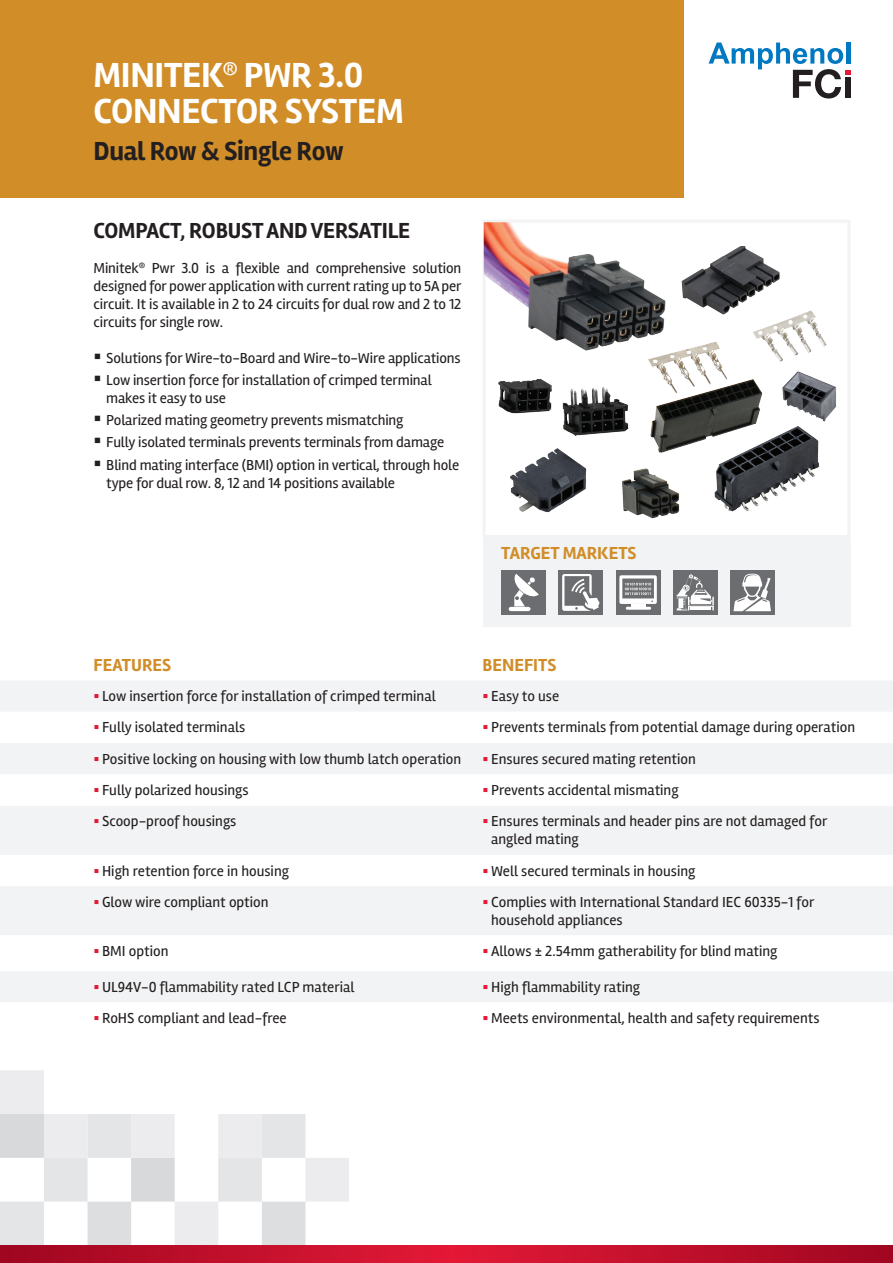
<style>
.page{position:relative;width:893px;height:1263px;background:#fff}
.page>*{position:absolute;margin:0;border:0;box-sizing:border-box;transform-origin:0 0}
.t1{font:700 36px/36px "Rambla";letter-spacing:-.01em;color:#fff}
.t2{font:700 27px "Rambla";letter-spacing:-.01em;color:#231f20}
.t3{font:700 22.5px "Rambla";letter-spacing:-.01em;color:#231f20}
.t4{font:700 18px "Rambla";color:#d18d28}
.t5{font:15px/18px "Rambla";color:#231f20}
.s1{color:#e51836}
</style>
<div class="page">
<svg style="left:0;top:1070px;width:349px;height:175px"></svg>
<div style="left:0;top:681px;width:893px;height:30px;background:#f2f3f4"></div>
<svg style="left:0;top:743px;width:893px;height:259px;fill:#f2f3f4"></svg>
<div style="left:483px;top:220px;width:367px;height:318px;border:3px solid #f2f3f4"></div>
<img style="left:510px;top:467px;width:77px;height:46px">
<img style="left:484px;top:222px;width:292px;height:245px">
<img style="left:600px;top:452px;width:91px;height:86px">
<img style="left:730px;top:296px;width:120px;height:76px">
<img style="left:699px;top:425px;width:120px;height:87px">
<svg style="left:0;top:1245px;width:893px;height:18px;background:#c00f2b"></svg>
<svg style="left:708px;top:43px;width:142px;height:56px"></svg>
<div style="left:845px;top:78px;width:5px;height:20px;background:#231f20"></div>
<div style="left:483px;top:538px;width:367px;height:88px;background:#f2f3f4"></div>
<div style="left:501px;top:570px;width:45px;height:45px;background:#6c6d70"></div>
<hr style="left:509px;top:607px;width:21px;height:4px;background:#fff;border-radius:2px">
<svg style="left:514px;top:574px;width:25px;height:32px"></svg>
<div style="left:615px;top:570px;width:45px;height:45px;background:#6c6d70"></div>
<hr style="left:626px;top:607px;width:25px;height:3px;background:#fff">
<svg style="left:619px;top:575px;width:38px;height:32px"></svg>
<div style="left:0;top:0;width:684px;height:197px;background:#d18d28"></div>
<div style="left:673px;top:570px;width:44px;height:45px;background:#6c6d70"></div>
<svg style="left:676px;top:574px;width:38px;height:37px"></svg>
<div style="left:558px;top:570px;width:45px;height:45px;background:#6c6d70"></div>
<svg style="left:562px;top:574px;width:38px;height:37px"></svg>
<div style="left:730px;top:570px;width:45px;height:45px;background:#6c6d70"></div>
<svg style="left:733px;top:573px;width:38px;height:38px"></svg>
<img style="left:776px;top:364px;width:69px;height:62px">
<p class="t1" style="left:94px;top:58px;width:312px">MINITEK<sup>®</sup> PWR 3.0<br>CONNECTOR SYSTEM</p>
<p class="t2" style="left:94px;top:135px;width:252px">Dual Row &amp; Single Row</p>
<p class="t3" style="left:94px;top:217px;width:318px">COMPACT, ROBUST AND VERSATILE</p>
<p class="t5" style="left:94px;top:259px;width:370px;text-align:justify">Minitek<sup>®</sup> Pwr 3.0 is a flexible and comprehensive solution designed for power application with current rating up to 5A per circuit. It is available in 2 to 24 circuits for dual row and 2 to 12 circuits for single row.</p>
<p class="t5" style="left:94px;top:349px;width:369px">▪ Solutions for Wire-to-Board and Wire-to-Wire applications</p>
<p class="t5" style="left:106px;top:371px;width:327px;text-indent:-13px">▪ Low insertion force for installation of crimped terminal makes it easy to use</p>
<p class="t5" style="left:94px;top:411px;width:311px">▪ Polarized mating geometry prevents mismatching</p>
<p class="t5" style="left:94px;top:433px;width:352px">▪ Fully isolated terminals prevents terminals from damage</p>
<p class="t5" style="left:106px;top:456px;width:354px;text-indent:-13px">▪ Blind mating interface (BMI) option in vertical, through hole type for dual row. 8, 12 and 14 positions available</p>
<p class="t4" style="left:501px;top:543px;width:137px">TARGET MARKETS</p>
<p class="t4" style="left:94px;top:655px;width:79px">FEATURES</p>
<p class="t4" style="left:483px;top:655px;width:75px">BENEFITS</p>
<p class="t5" style="left:94px;top:687px;width:344px"><span class="s1">▪</span> Low insertion force for installation of crimped terminal</p>
<p class="t5" style="left:483px;top:687px;width:78px"><span class="s1">▪</span> Easy to use</p>
<p class="t5" style="left:94px;top:718px;width:153px"><span class="s1">▪</span> Fully isolated terminals</p>
<p class="t5" style="left:483px;top:718px;width:374px"><span class="s1">▪</span> Prevents terminals from potential damage during operation</p>
<p class="t5" style="left:94px;top:750px;width:369px"><span class="s1">▪</span> Positive locking on housing with low thumb latch operation</p>
<p class="t5" style="left:483px;top:750px;width:215px"><span class="s1">▪</span> Ensures secured mating retention</p>
<p class="t5" style="left:94px;top:781px;width:157px"><span class="s1">▪</span> Fully polarized housings</p>
<p class="t5" style="left:483px;top:781px;width:198px"><span class="s1">▪</span> Prevents accidental mismating</p>
<p class="t5" style="left:94px;top:812px;width:144px"><span class="s1">▪</span> Scoop-proof housings</p>
<p class="t5" style="left:491px;top:812px;width:338px;text-indent:-9px"><span class="s1">▪</span> Ensures terminals and header pins are not damaged for angled mating</p>
<p class="t5" style="left:94px;top:861px;width:197px"><span class="s1">▪</span> High retention force in housing</p>
<p class="t5" style="left:483px;top:861px;width:214px"><span class="s1">▪</span> Well secured terminals in housing</p>
<p class="t5" style="left:94px;top:893px;width:177px"><span class="s1">▪</span> Glow wire compliant option</p>
<p class="t5" style="left:491px;top:893px;width:325px;text-indent:-9px"><span class="s1">▪</span> Complies with International Standard IEC 60335-1 for household appliances</p>
<p class="t5" style="left:94px;top:942px;width:76px"><span class="s1">▪</span> BMI option</p>
<p class="t5" style="left:483px;top:942px;width:296px"><span class="s1">▪</span> Allows ± 2.54mm gatherability for blind mating</p>
<p class="t5" style="left:94px;top:978px;width:262px"><span class="s1">▪</span> UL94V-0 flammability rated LCP material</p>
<p class="t5" style="left:483px;top:978px;width:159px"><span class="s1">▪</span> High flammability rating</p>
<p class="t5" style="left:94px;top:1009px;width:195px"><span class="s1">▪</span> RoHS compliant and lead-free</p>
<p class="t5" style="left:483px;top:1009px;width:338px"><span class="s1">▪</span> Meets environmental, health and safety requirements</p>
</div>
